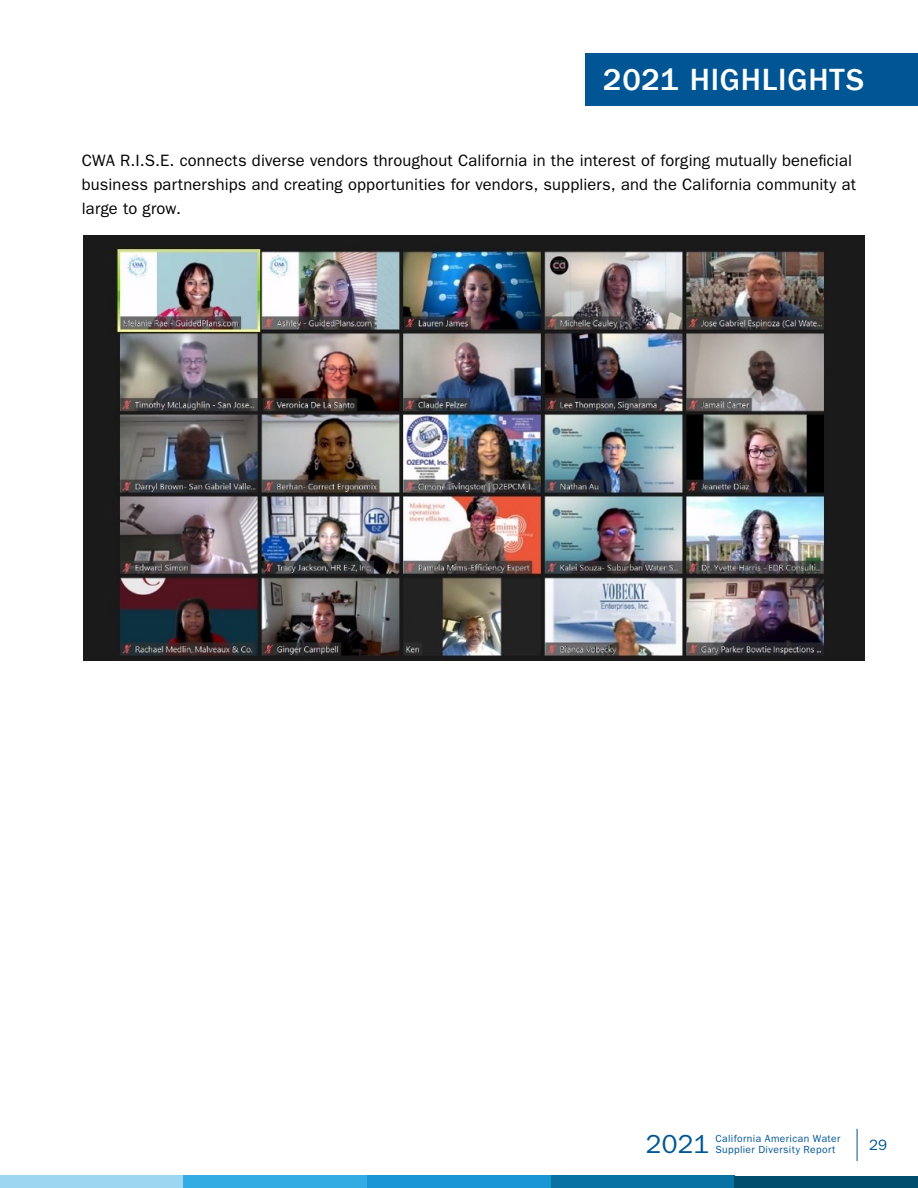
<style>
.page{position:relative;width:918px;height:1188px;background:#fff}
.page>*{position:absolute;margin:0;border:0;box-sizing:border-box;transform-origin:0 0}
.t1{font:500 31.5px "Franklin Gothic LT";letter-spacing:.025em;color:#fff}
.t2{font:26.25px "ITC Franklin Gothic Std";color:#005695}
.t3{font:16.5px/24px "ITC Franklin Gothic Std";letter-spacing:.01em;color:#000}
.t4{font:15px "ITC Franklin Gothic Std";color:#005695}
.t5{font:10.35px/11.2px "ITC Franklin Gothic Std";letter-spacing:.04em;color:#005695}
</style>
<div class="page">
<hr style="left:857px;top:1129px;width:1px;height:32px;background:#005695">
<div style="left:367px;top:1176px;width:184px;height:12px;background:#1a96d4"></div>
<div style="left:0;top:1176px;width:184px;height:12px;background:#9cd6ef"></div>
<div style="left:184px;top:1176px;width:183px;height:12px;background:#33ace3"></div>
<div style="left:551px;top:1176px;width:183px;height:12px;background:#0872a4"></div>
<div style="left:734px;top:1176px;width:184px;height:12px;background:#004d6e"></div>
<div style="left:586px;top:53px;width:332px;height:53px;background:#005695"></div>
<img style="left:84px;top:235px;width:781px;height:426px">
<h1 class="t1" style="left:603px;top:62px;width:262px">2021 HIGHLIGHTS</h1>
<p class="t3" style="left:82px;top:148px;width:776px">CWA R.I.S.E. connects diverse vendors throughout California in the interest of forging mutually beneficial business partnerships and creating opportunities for vendors, suppliers, and the California community at large to grow.</p>
<h2 class="t2" style="left:646px;top:1129px;width:65px">2021</h2>
<p class="t4" style="left:869px;top:1136px;width:20px">29</p>
<p class="t5" style="left:715px;top:1133px;width:127px">California American Water<br>Supplier Diversity Report</p>
</div>
